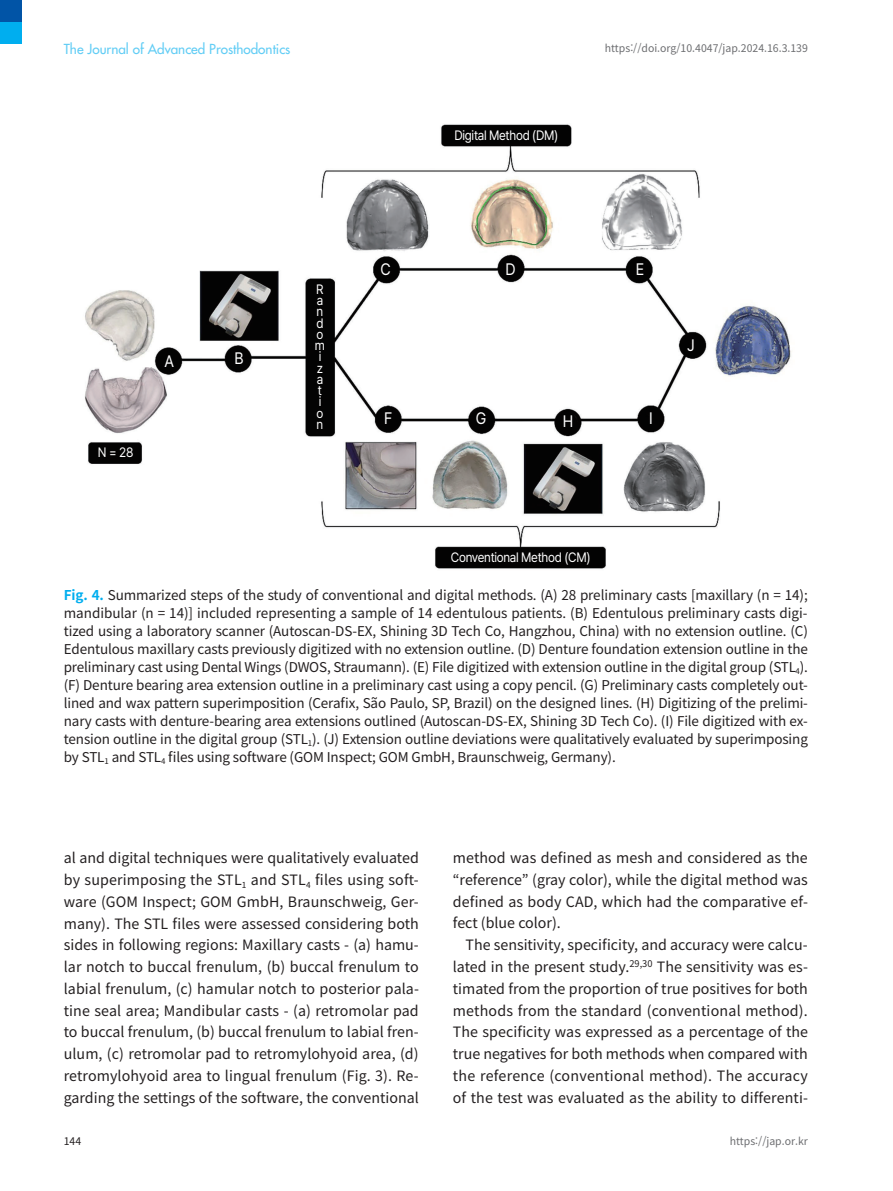
<style>
.page{position:relative;width:893px;height:1191px;background:#fff}
.page>*{position:absolute;margin:0;border:0;box-sizing:border-box;transform-origin:0 0}
.t1{font:16.5px "Pretendard";color:#fff;scale:.9 1}
.t2{font:14.25px/21.8px "Noto Sans CJ Kkr";color:#231f20;text-align:justify}
.t3{font:13.5px/18px "Noto Sans CJ Kkr";letter-spacing:-.01em;color:#231f20;text-align:justify}
.t4{font:13.5px/11.2px "Pretendard";letter-spacing:-.025em;color:#fff;scale:.9 1}
.t5{font:500 13.5px "Futura Std";color:#62cdf5}
.t6{font:10.5px "Noto Sans CJ Kkr";color:#6c6d70}
.t7{font:10.5px "Noto Sans CJ Kkr";color:#231f20}
.s1{font-weight:700;color:#00aeef}
</style>
<div class="page">
<div style="left:0;top:22px;width:22px;height:22px;background:#00aeef"></div>
<div style="left:0;top:0;width:22px;height:22px;background:#0154a6"></div>
<img style="left:85px;top:124px;width:707px;height:445px">
<p class="t5" style="left:64px;top:40px;width:228px">The Journal of Advanced Prosthodontics</p>
<p class="t1" style="left:164px;top:349px;width:12px">A</p>
<p class="t1" style="left:234px;top:347px;width:12px">B</p>
<p class="t4" style="left:98px;top:446px;width:41px">N = 28</p>
<p class="t4" style="left:315px;top:283px;width:13px">R a n d o m i z a t i o n</p>
<p class="t4" style="left:455px;top:129px;width:117px">Digital Method (DM)</p>
<p class="t6" style="left:605px;top:42px;width:205px">https://doi.org/10.4047/jap.2024.16.3.139</p>
<p class="t1" style="left:381px;top:257px;width:13px">C</p>
<p class="t1" style="left:506px;top:257px;width:13px">D</p>
<p class="t1" style="left:636px;top:257px;width:11px">E</p>
<p class="t1" style="left:384px;top:406px;width:11px">F</p>
<p class="t1" style="left:476px;top:406px;width:13px">G</p>
<p class="t1" style="left:563px;top:410px;width:13px">H</p>
<p class="t1" style="left:649px;top:406px;width:6px">I</p>
<p class="t1" style="left:687px;top:333px;width:10px">J</p>
<p class="t4" style="left:451px;top:551px;width:157px">Conventional Method (CM)</p>
<p class="t3" style="left:64px;top:586px;width:746px"><span class="s1">Fig. 4.</span> Summarized steps of the study of conventional and digital methods. (A) 28 preliminary casts [maxillary (n = 14); mandibular (n = 14)] included representing a sample of 14 edentulous patients. (B) Edentulous preliminary casts digi&shy;tized using a laboratory scanner (Autoscan-DS-EX, Shining 3D Tech Co, Hangzhou, China) with no extension outline. (C)<br>Edentulous maxillary casts previously digitized with no extension outline. (D) Denture foundation extension outline in the preliminary cast using Dental Wings (DWOS, Straumann). (E) File digitized with extension outline in the digital group (STL<sub>4</sub>). (F) Denture bearing area extension outline in a preliminary cast using a copy pencil. (G) Preliminary casts completely out&shy;lined and wax pattern superimposition (Cerafix, São Paulo, SP, Brazil) on the designed lines. (H) Digitizing of the prelimi&shy;nary casts with denture-bearing area extensions outlined (Autoscan-DS-EX, Shining 3D Tech Co). (I) File digitized with ex&shy;tension outline in the digital group (STL<sub>1</sub>). (J) Extension outline deviations were qualitatively evaluated by superimposing by STL<sub>1</sub> and STL<sub>4</sub> files using software (GOM Inspect; GOM GmbH, Braunschweig, Germany).</p>
<p class="t2" style="left:64px;top:847px;width:357px">al and digital techniques were qualitatively evaluated by superimposing the STL<sub>1</sub> and STL<sub>4</sub> files using soft&shy;ware (GOM Inspect; GOM GmbH, Braunschweig, Ger&shy;many). The STL files were assessed considering both sides in following regions: Maxillary casts - (a) hamu&shy;lar notch to buccal frenulum, (b) buccal frenulum to labial frenulum, (c) hamular notch to posterior pala&shy;tine seal area; Mandibular casts - (a) retromolar pad to buccal frenulum, (b) buccal frenulum to labial fren&shy;ulum, (c) retromolar pad to retromylohyoid area, (d) retromylohyoid area to lingual frenulum (Fig. 3). Re&shy;garding the settings of the software, the conventional</p>
<p class="t2" style="left:453px;top:847px;width:357px">method was defined as mesh and considered as the “reference” (gray color), while the digital method was defined as body CAD, which had the comparative ef&shy;fect (blue color).</p>
<p class="t2" style="left:453px;top:934px;width:357px;text-indent:13px">The sensitivity, specificity, and accuracy were calcu&shy;lated in the present study.<sup>29,30</sup> The sensitivity was es&shy;timated from the proportion of true positives for both methods from the standard (conventional method).<br>The specificity was expressed as a percentage of the true negatives for both methods when compared with the reference (conventional method). The accuracy of the test was evaluated as the ability to differenti-</p>
<p class="t7" style="left:64px;top:1135px;width:19px">144</p>
<p class="t6" style="left:730px;top:1135px;width:80px">https://jap.or.kr</p>
</div>
